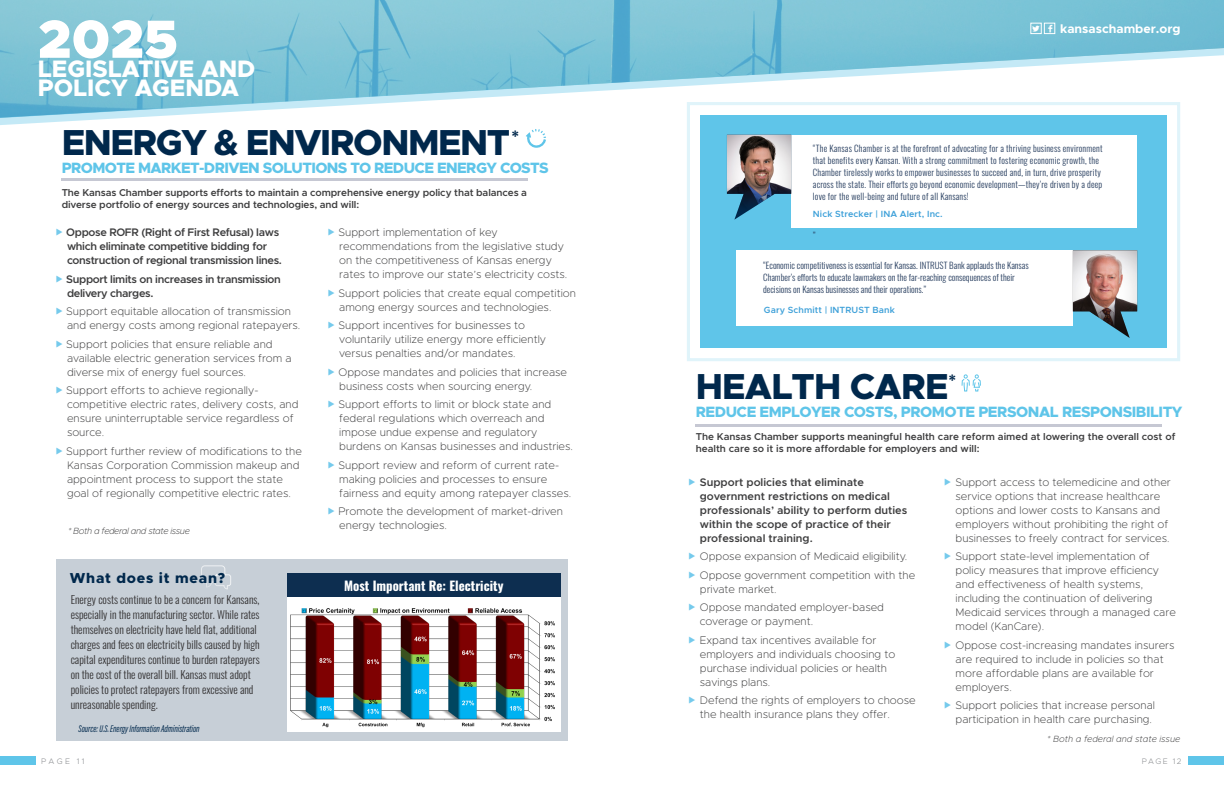
<style>
.page{position:relative;width:1224px;height:792px;background:#fff}
.page>*{position:absolute;margin:0;border:0;box-sizing:border-box;transform-origin:0 0}
.t1{font:900 54px "Metropolis";color:#fff}
.t2{font:800 36.3px "Metropolis";letter-spacing:-.04em;color:#00284c}
.t3{font:800 36.3px "Metropolis";letter-spacing:-.02em;color:#00284c}
.t4{font:800 23.9px/19px "Metropolis";color:#fff}
.t5{font:800 15px "Metropolis";letter-spacing:-.03em;color:#5fc5e9}
.t6{font:800 14.5px "Metropolis";letter-spacing:.05em;color:#00284c}
.t7{font:700 12.8px "Oswald";color:#fff}
.t8{font:700 12.5px "Metropolis";color:#fff}
.t9{font:200 11px/14px "Metropolis";color:#3e3e3f}
.t10{font:300 11px/15px "Oswald";color:#312f30}
.t11{font:600 11px/14px "Metropolis";letter-spacing:-.03em;color:#3e3e3f}
.t12{font:600 11px/14px "Metropolis";color:#3e3e3f}
.t13{font:600 10px/12px "Metropolis";letter-spacing:-.01em;color:#3e3e3f}
.t14{font:10px "Acumin Variable Concept";color:#00284c}
.t15{font:300 9px/12px "Oswald";letter-spacing:.02em;color:#233a5c}
.t16{font:300 9px/12px "Oswald";color:#233a5c}
.t17{font:600 9px "Metropolis";letter-spacing:.01em;color:#3fa1d9}
.t18{font:italic 200 9px "Metropolis";color:#3e3e3f}
.t19{font:italic 200 9px "Metropolis";letter-spacing:-.04em;color:#3e3e3f}
.t20{font:300 8px "Metropolis";letter-spacing:.29em;color:#919396}
.t21{font:300 8px "Metropolis";letter-spacing:.17em;color:#939598}
.s1{font-family:"Socialico";font-weight:400}
</style>
<div class="page">
<img style="left:0;top:0;width:1224px;height:118px">
<div style="left:0;top:757px;width:36px;height:8px;background:#5fc5e9"></div>
<hr style="left:696px;top:425px;width:466px;height:2px;background:#c6c8d3">
<svg style="left:961px;top:374px;width:20px;height:18px"></svg>
<div style="left:1031px;top:23px;width:11px;height:11px;border:1px solid #fff"></div>
<div style="left:1044px;top:23px;width:11px;height:11px;border:1px solid #fff"></div>
<div style="left:1188px;top:757px;width:36px;height:8px;background:#5fc5e9"></div>
<svg style="left:526px;top:129px;width:20px;height:19px"></svg>
<hr style="left:62px;top:178px;width:466px;height:3px;background:#c6c8d3">
<div style="left:56px;top:559px;width:511px;height:181px;background:#c7cfd7"></div>
<svg style="left:201px;top:565px;width:30px;height:25px"></svg>
<div style="left:700px;top:115px;width:467px;height:233px;background:#5fc5e9"></div>
<div style="left:736px;top:250px;width:337px;height:76px;background:#fff"></div>
<img style="left:1073px;top:250px;width:64px;height:88px">
<div style="left:287px;top:582px;width:274px;height:150px;background:#fff"></div>
<img style="left:290px;top:608px;width:265px;height:120px">
<div style="left:287px;top:573px;width:274px;height:24px;background:#0d2e50"></div>
<div style="left:791px;top:135px;width:346px;height:92px;background:#fff"></div>
<img style="left:727px;top:135px;width:64px;height:85px">
<p class="t1" style="left:38px;top:5px;width:142px">2025</p>
<p class="t4" style="left:38px;top:59px;width:219px">LEGISLATIVE AND<br>POLICY AGENDA</p>
<p class="t2" style="left:62px;top:119px;width:459px">ENERGY &amp; ENVIRONMENT<sup>*</sup></p>
<p class="t5" style="left:62px;top:158px;width:489px">PROMOTE MARKET-DRIVEN SOLUTIONS TO REDUCE ENERGY COSTS</p>
<p class="t13" style="left:62px;top:186px;width:467px">The Kansas Chamber supports efforts to maintain a comprehensive energy policy that balances a diverse portfolio of energy sources and technologies, and will:</p>
<p class="t11" style="left:66px;top:225px;width:217px">Oppose ROFR (Right of First Refusal) laws which eliminate competitive bidding for construction of regional transmission lines.</p>
<p class="t11" style="left:66px;top:272px;width:216px">Support limits on increases in transmission delivery charges.</p>
<p class="t9" style="left:66px;top:304px;width:236px">Support equitable allocation of transmission and energy costs among regional ratepayers.</p>
<p class="t9" style="left:66px;top:337px;width:227px">Support policies that ensure reliable and available electric generation services from a diverse mix of energy fuel sources.</p>
<p class="t9" style="left:66px;top:383px;width:234px">Support efforts to achieve regionally&shy;competitive electric rates, delivery costs, and ensure uninterruptable service regardless of source.</p>
<p class="t9" style="left:66px;top:444px;width:237px">Support further review of modifications to the Kansas Corporation Commission makeup and appointment process to support the state goal of regionally competitive electric rates.</p>
<p class="t19" style="left:68px;top:525px;width:123px">* Both a federal and state issue</p>
<p class="t6" style="left:70px;top:569px;width:157px">What does it mean?</p>
<p class="t10" style="left:71px;top:591px;width:191px">Energy costs continue to be a concern for Kansans, especially in the manufacturing sector. While rates themselves on electricity have held flat, additional charges and fees on electricity bills caused by high capital expenditures continue to burden ratepayers on the cost of the overall bill. Kansas must adopt policies to protect ratepayers from excessive and unreasonable spending.</p>
<p class="t14" style="left:79px;top:722px;width:123px">Source: U.S. Energy Information Administration</p>
<p class="t20" style="left:41px;top:756px;width:45px">PAGE 11</p>
<p class="t9" style="left:339px;top:225px;width:230px">Support implementation of key recommendations from the legislative study on the competitiveness of Kansas energy rates to improve our state’s electricity costs.</p>
<p class="t9" style="left:339px;top:286px;width:239px">Support policies that create equal competition among energy sources and technologies.</p>
<p class="t9" style="left:339px;top:318px;width:209px">Support incentives for businesses to voluntarily utilize energy more efficiently versus penalties and/or mandates.</p>
<p class="t9" style="left:339px;top:365px;width:230px">Oppose mandates and policies that increase business costs when sourcing energy.</p>
<p class="t9" style="left:339px;top:397px;width:236px">Support efforts to limit or block state and federal regulations which overreach and impose undue expense and regulatory burdens on Kansas businesses and industries.</p>
<p class="t9" style="left:339px;top:458px;width:234px">Support review and reform of current rate&shy;making policies and processes to ensure fairness and equity among ratepayer classes.</p>
<p class="t9" style="left:339px;top:504px;width:226px">Promote the development of market-driven energy technologies.</p>
<p class="t7" style="left:344px;top:579px;width:161px">Most Important Re: Electricity</p>
<p class="t8" style="left:1031px;top:21px;width:151px"><span class="s1">L F</span> kansaschamber.org</p>
<p class="t15" style="left:813px;top:142px;width:291px">“The Kansas Chamber is at the forefront of advocating for a thriving business environment that benefits every Kansan. With a strong commitment to fostering economic growth, the Chamber tirelessly works to empower businesses to succeed and, in turn, drive prosperity across the state. Their efforts go beyond economic development—they’re driven by a deep love for the well-being and future of all Kansans!</p>
<p class="t15" style="left:813px;top:229px;width:4px">”</p>
<p class="t17" style="left:813px;top:209px;width:131px">Nick Strecker | INA Alert, Inc.</p>
<p class="t16" style="left:763px;top:259px;width:267px">“Economic competitiveness is essential for Kansas. INTRUST Bank applauds the Kansas<br>Chamber’s efforts to educate lawmakers on the far-reaching consequences of their decisions on Kansas businesses and their operations.”</p>
<p class="t17" style="left:764px;top:304px;width:132px">Gary Schmitt | INTRUST Bank</p>
<p class="t3" style="left:696px;top:364px;width:262px">HEALTH CARE<sup>*</sup></p>
<p class="t5" style="left:696px;top:402px;width:488px">REDUCE EMPLOYER COSTS, PROMOTE PERSONAL RESPONSIBILITY</p>
<p class="t13" style="left:696px;top:431px;width:481px">The Kansas Chamber supports meaningful health care reform aimed at lowering the overall cost of health care so it is more affordable for employers and will:</p>
<p class="t12" style="left:700px;top:475px;width:209px">Support policies that eliminate government restrictions on medical professionals’ ability to perform duties within the scope of practice of their professional training.</p>
<p class="t9" style="left:700px;top:550px;width:209px">Oppose expansion of Medicaid eligibility.</p>
<p class="t9" style="left:700px;top:568px;width:217px">Oppose government competition with the private market.</p>
<p class="t9" style="left:700px;top:601px;width:186px">Oppose mandated employer-based coverage or payment.</p>
<p class="t9" style="left:700px;top:633px;width:197px">Expand tax incentives available for employers and individuals choosing to purchase individual policies or health savings plans.</p>
<p class="t9" style="left:700px;top:694px;width:217px">Defend the rights of employers to choose the health insurance plans they offer.</p>
<p class="t9" style="left:956px;top:475px;width:217px">Support access to telemedicine and other service options that increase healthcare options and lower costs to Kansans and employers without prohibiting the right of businesses to freely contract for services.</p>
<p class="t9" style="left:956px;top:550px;width:222px">Support state-level implementation of policy measures that improve efficiency and effectiveness of health systems, including the continuation of delivering Medicaid services through a managed care model (KanCare).</p>
<p class="t9" style="left:956px;top:638px;width:221px">Oppose cost-increasing mandates insurers are required to include in policies so that more affordable plans are available for employers.</p>
<p class="t9" style="left:956px;top:699px;width:201px">Support policies that increase personal participation in health care purchasing.</p>
<p class="t18" style="left:1047px;top:733px;width:134px">* Both a federal and state issue</p>
<p class="t21" style="left:1142px;top:756px;width:41px">PAGE 12</p>
</div>
